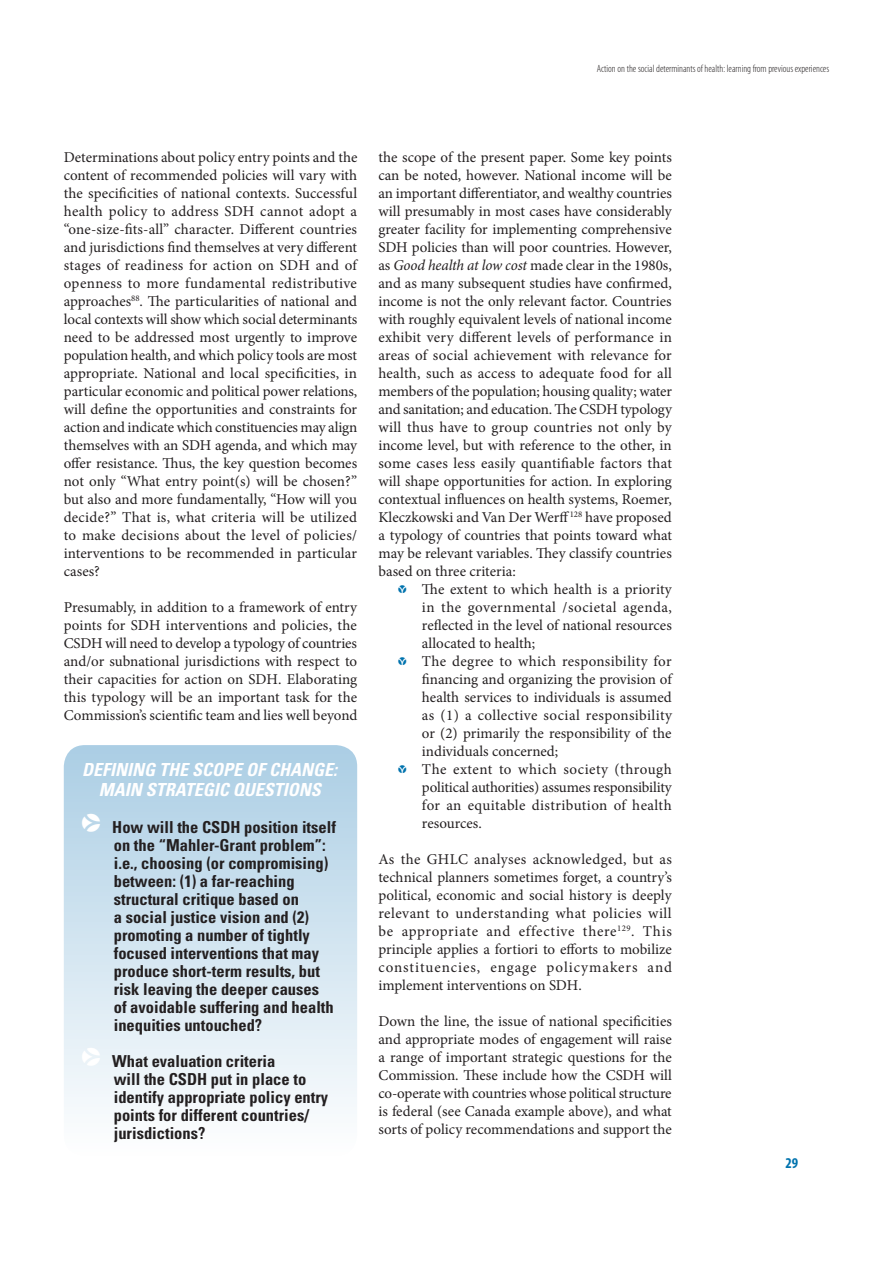
<style>
.page{position:relative;width:893px;height:1263px;background:#fff}
.page>*{position:absolute;margin:0;border:0;box-sizing:border-box;transform-origin:0 0}
.t1{font:italic 700 condensed 18px/19.5px "Univers";color:#fff;text-align:center}
.t2{font:700 condensed 16.5px/18px "Univers";color:#231f20}
.t3{font:15px/18px "Minion Pro";letter-spacing:.005em;color:#231f20;text-align:justify}
.t4{font:15px "Minion Pro";letter-spacing:.025em;color:#231f20}
.t5{font:15px "Minion Pro";letter-spacing:.03em;color:#231f20}
.t6{font:700 condensed 15px "Myriad Pro";color:#0073ae}
.t7{font:300 condensed 10.5px "Myriad Pro";color:#231f20}
.s1{font-style:italic}
</style>
<div class="page">
<div style="left:64px;top:745px;width:293px;height:412px;background:linear-gradient(to bottom,#abcee4,#fefefe);border-radius:21px"></div>
<p class="t7" style="left:597px;top:63px;width:234px">Action on the social determinants of health: learning from previous experiences</p>
<p class="t3" style="left:64px;top:148px;width:295px">Determinations about policy entry points and the content of recommended policies will vary with the specificities of national contexts. Successful health policy to address SDH cannot adopt a “one-size-fits-all” character. Different countries and jurisdictions find themselves at very different stages of readiness for action on SDH and of openness to more fundamental redistributive approaches<sup>88</sup>. The particularities of national and local contexts will show which social determinants need to be addressed most urgently to improve population health, and which policy tools are most appropriate. National and local specificities, in particular economic and political power relations, will define the opportunities and constraints for action and indicate which constituencies may align themselves with an SDH agenda, and which may offer resistance. Thus, the key question becomes not only “What entry point(s) will be chosen?” but also and more fundamentally, “How will you decide?” That is, what criteria will be utilized to make decisions about the level of policies/ interventions to be recommended in particular cases?</p>
<p class="t3" style="left:64px;top:598px;width:295px">Presumably, in addition to a framework of entry points for SDH interventions and policies, the CSDH will need to develop a typology of countries and/or subnational jurisdictions with respect to their capacities for action on SDH. Elaborating this typology will be an important task for the Commission’s scientific team and lies well beyond</p>
<p class="t1" style="left:82px;top:759px;width:257px">DEFINING THE SCOPE OF CHANGE:<br>MAIN STRATEGIC QUESTIONS</p>
<p class="t2" style="left:114px;top:818px;width:224px;text-indent:-31px"><sup>p</sup> How will the CSDH position itself on the “Mahler-Grant problem”: i.e., choosing (or compromising) between: (1) a far-reaching structural critique based on<br>a social justice vision and (2) promoting a number of tightly focused interventions that may produce short-term results, but risk leaving the deeper causes of avoidable suffering and health inequities untouched?</p>
<p class="t2" style="left:114px;top:1052px;width:216px;text-indent:-31px"><sup>p</sup> What evaluation criteria<br>will the CSDH put in place to identify appropriate policy entry points for different countries/ jurisdictions?</p>
<p class="t3" style="left:378px;top:148px;width:295px">the scope of the present paper. Some key points can be noted, however. National income will be an important differentiator, and wealthy countries will presumably in most cases have considerably greater facility for implementing comprehensive SDH policies than will poor countries. However, as <span class="s1">Good health at low cost</span> made clear in the 1980s, and as many subsequent studies have confirmed, income is not the only relevant factor. Countries with roughly equivalent levels of national income exhibit very different levels of performance in areas of social achievement with relevance for health, such as access to adequate food for all members of the population; housing quality; water and sanitation; and education. The CSDH typology will thus have to group countries not only by income level, but with reference to the other, in some cases less easily quantifiable factors that will shape opportunities for action. In exploring contextual influences on health systems, Roemer, Kleczkowski and Van Der Werff <sup>128</sup> have proposed a typology of countries that points toward what may be relevant variables. They classify countries based on three criteria:</p>
<p class="t3" style="left:398px;top:580px;width:275px"><sup>∏</sup> The extent to which health is a priority</p>
<p class="t5" style="left:422px;top:597px;width:251px">in the governmental /societal agenda,</p>
<p class="t3" style="left:422px;top:616px;width:251px">reflected in the level of national resources</p>
<p class="t3" style="left:422px;top:634px;width:115px">allocated to health;</p>
<p class="t4" style="left:398px;top:651px;width:275px"><sup>∏</sup> The degree to which responsibility for</p>
<p class="t3" style="left:422px;top:670px;width:251px">financing and organizing the provision of</p>
<p class="t3" style="left:422px;top:688px;width:251px">health services to individuals is assumed</p>
<p class="t4" style="left:422px;top:705px;width:251px">as (1) a collective social responsibility</p>
<p class="t3" style="left:422px;top:724px;width:251px">or (2) primarily the responsibility of the</p>
<p class="t3" style="left:422px;top:742px;width:138px">individuals concerned;</p>
<p class="t5" style="left:398px;top:759px;width:275px"><sup>∏</sup> The extent to which society (through</p>
<p class="t3" style="left:422px;top:778px;width:251px">political authorities) assumes responsibility</p>
<p class="t4" style="left:422px;top:795px;width:251px">for an equitable distribution of health</p>
<p class="t3" style="left:422px;top:814px;width:61px">resources.</p>
<p class="t3" style="left:378px;top:850px;width:295px">As the GHLC analyses acknowledged, but as technical planners sometimes forget, a country’s political, economic and social history is deeply relevant to understanding what policies will be appropriate and effective there<sup>129</sup>. This principle applies a fortiori to efforts to mobilize constituencies, engage policymakers and implement interventions on SDH.</p>
<p class="t3" style="left:378px;top:1012px;width:295px">Down the line, the issue of national specificities and appropriate modes of engagement will raise a range of important strategic questions for the Commission. These include how the CSDH will co-operate with countries whose political structure is federal (see Canada example above), and what sorts of policy recommendations and support the</p>
<p class="t6" style="left:785px;top:1153px;width:14px">29</p>
</div>
